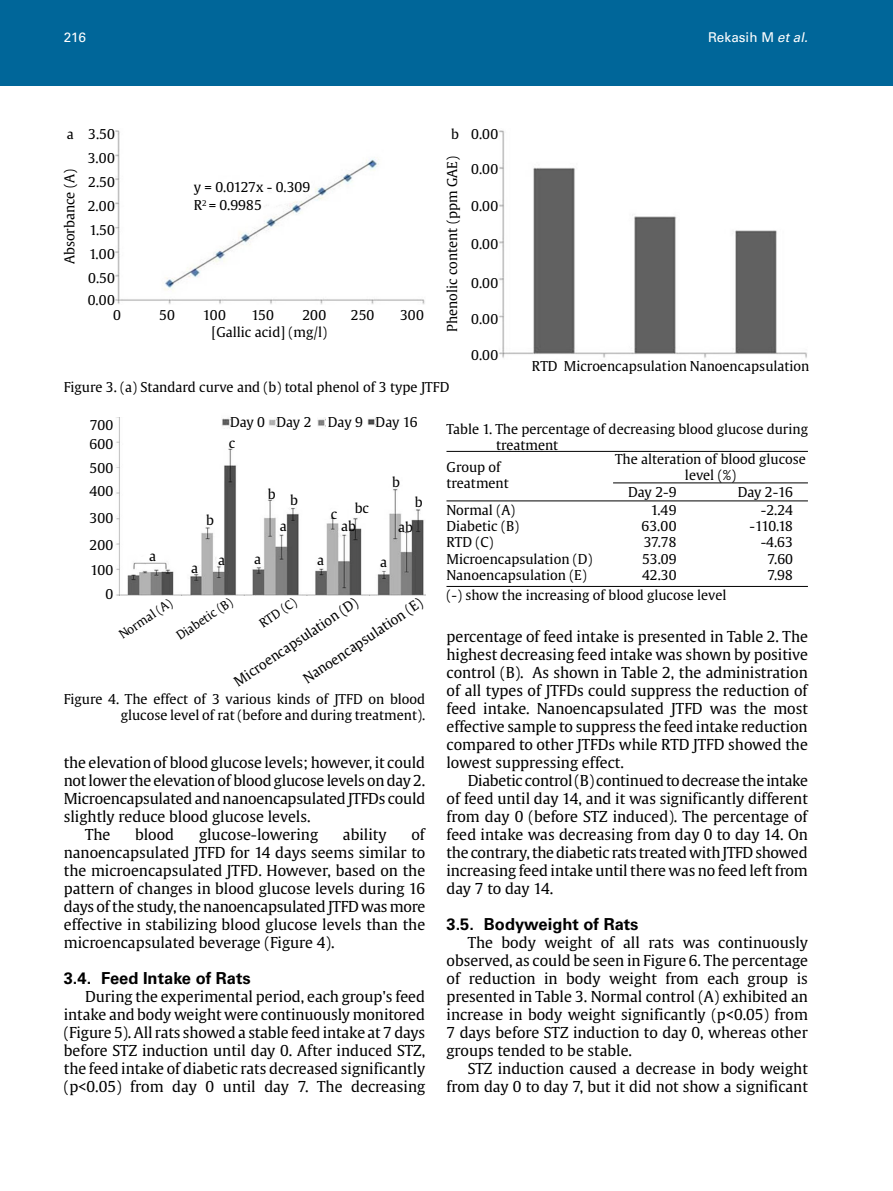
<style>
.page{position:relative;width:893px;height:1191px;background:#fff}
.page>*{position:absolute;margin:0;border:0;box-sizing:border-box;transform-origin:0 0}
.t1{font:700 16.5px "Univers LT Std";color:#000}
.t2{font:15px/18px "Gulliver";color:#000;text-align:justify}
.t3{font:13.5px/16.2px "Gulliver";color:#000}
.t4{font:13.5px/16.2px "Gulliver";letter-spacing:-.035em;color:#000;text-align:right}
.t5{font:13.5px "Univers LT Std";color:#fff}
.t6{font:12px "Gulliver";color:#000}
.s1{font-style:italic}
</style>
<div class="page">
<div style="left:0;top:0;width:893px;height:85px;background:#069"></div>
<hr style="left:446px;top:451px;width:362px;height:1px;background:#000">
<hr style="left:613px;top:482px;width:195px;height:1px;background:#000">
<hr style="left:446px;top:500px;width:362px;height:1px;background:#000">
<hr style="left:446px;top:586px;width:362px;height:1px;background:#000">
<img style="left:116px;top:130px;width:309px;height:175px">
<img style="left:498px;top:130px;width:309px;height:228px">
<img style="left:116px;top:418px;width:309px;height:177px">
<img style="left:222px;top:418px;width:8px;height:10px">
<svg style="left:268px;top:418px;width:8px;height:10px"></svg>
<svg style="left:317px;top:417px;width:9px;height:11px"></svg>
<svg style="left:367px;top:418px;width:9px;height:7px"></svg>
<p class="t5" style="left:64px;top:30px;width:24px">216</p>
<p class="t5" style="left:708px;top:30px;width:104px">Rekasih M <span class="s1">etal.</span></p>
<p class="t3" style="left:67px;top:126px;width:49px">a 3.50</p>
<p class="t3" style="left:451px;top:126px;width:9px">b</p>
<p class="t3" style="left:61px;top:264px;width:96px;rotate:-90deg">Absorbance (A)</p>
<p class="t3" style="left:88px;top:150px;width:29px">3.00</p>
<p class="t3" style="left:88px;top:174px;width:28px">2.50</p>
<p class="t3" style="left:88px;top:198px;width:29px">2.00</p>
<p class="t3" style="left:89px;top:222px;width:27px">1.50</p>
<p class="t3" style="left:89px;top:246px;width:27px">1.00</p>
<p class="t3" style="left:88px;top:270px;width:28px">0.50</p>
<p class="t3" style="left:88px;top:292px;width:29px">0.00</p>
<p class="t3" style="left:194px;top:177px;width:118px;line-height:18.6px">y = 0.0127x - 0.309<br>R<sup>2</sup> = 0.9985</p>
<p class="t3" style="left:113px;top:307px;width:9px">0</p>
<p class="t3" style="left:159px;top:307px;width:17px">50</p>
<p class="t3" style="left:203px;top:307px;width:24px">100</p>
<p class="t3" style="left:251px;top:307px;width:24px">150</p>
<p class="t3" style="left:302px;top:307px;width:25px">200</p>
<p class="t3" style="left:351px;top:307px;width:25px">250</p>
<p class="t3" style="left:400px;top:307px;width:25px">300</p>
<p class="t3" style="left:211px;top:324px;width:117px">[Gallic acid] (mg/l)</p>
<p class="t3" style="left:444px;top:332px;width:177px;rotate:-90deg">Phenolic content (ppm GAE)</p>
<p class="t3" style="left:64px;top:378px;width:387px">Figure 3. (a) Standard curve and (b) total phenol of 3 type JTFD</p>
<p class="t3" style="left:471px;top:126px;width:29px">0.00</p>
<p class="t3" style="left:471px;top:161px;width:29px">0.00</p>
<p class="t3" style="left:471px;top:198px;width:29px">0.00</p>
<p class="t3" style="left:471px;top:236px;width:29px">0.00</p>
<p class="t3" style="left:471px;top:275px;width:29px">0.00</p>
<p class="t3" style="left:471px;top:311px;width:29px">0.00</p>
<p class="t3" style="left:471px;top:347px;width:29px">0.00</p>
<p class="t3" style="left:532px;top:357px;width:279px">RTD Microencapsulation Nanoencapsulation</p>
<p class="t3" style="left:90px;top:417px;width:25px">700</p>
<p class="t3" style="left:230px;top:414px;width:189px">Day 0 Day 2 Day 9 Day 16</p>
<p class="t3" style="left:90px;top:436px;width:25px">600</p>
<p class="t3" style="left:229px;top:435px;width:8px">c</p>
<p class="t3" style="left:90px;top:460px;width:25px">500</p>
<p class="t3" style="left:90px;top:483px;width:25px">400</p>
<p class="t3" style="left:90px;top:510px;width:25px">300</p>
<p class="t3" style="left:206px;top:511px;width:9px">b</p>
<p class="t3" style="left:268px;top:486px;width:9px">b</p>
<p class="t3" style="left:290px;top:492px;width:9px">b</p>
<p class="t3" style="left:280px;top:517px;width:8px">a</p>
<p class="t3" style="left:355px;top:499px;width:16px">bc</p>
<p class="t3" style="left:331px;top:505px;width:8px">c</p>
<p class="t3" style="left:341px;top:517px;width:16px">ab</p>
<p class="t3" style="left:392px;top:474px;width:9px">b</p>
<p class="t3" style="left:398px;top:519px;width:16px">ab</p>
<p class="t3" style="left:415px;top:493px;width:9px">b</p>
<p class="t3" style="left:90px;top:537px;width:25px">200</p>
<p class="t3" style="left:90px;top:562px;width:24px">100</p>
<p class="t3" style="left:149px;top:547px;width:8px">a</p>
<p class="t3" style="left:191px;top:559px;width:8px">a</p>
<p class="t3" style="left:218px;top:552px;width:8px">a</p>
<p class="t3" style="left:254px;top:550px;width:8px">a</p>
<p class="t3" style="left:317px;top:552px;width:8px">a</p>
<p class="t3" style="left:380px;top:553px;width:8px">a</p>
<p class="t3" style="left:106px;top:586px;width:9px">0</p>
<p class="t6" style="left:116px;top:629px;width:63px;rotate:-34deg">Normal (A)</p>
<p class="t6" style="left:174px;top:630px;width:66px;rotate:-34deg">Diabetic (B)</p>
<p class="t3" style="left:231px;top:675px;width:148px;rotate:-34deg">Microencapsulation (D)</p>
<p class="t3" style="left:300px;top:673px;width:142px;rotate:-34deg">Nanoencapsulation (E)</p>
<p class="t6" style="left:256px;top:618px;width:43px;rotate:-34deg">RTD (C)</p>
<p class="t3" style="left:64px;top:690px;width:363px;text-align:right">Figure 4. The effect of 3 various kinds of JTFD on blood glucose level of rat (before and during treatment).</p>
<p class="t2" style="left:64px;top:753px;width:363px">the elevation of blood glucose levels; however, it could</p>
<p class="t2" style="left:64px;top:771px;width:363px">not lower the elevation of blood glucose levels on day 2.</p>
<p class="t2" style="left:64px;top:789px;width:363px">Microencapsulated and nanoencapsulated JTFDs could</p>
<p class="t2" style="left:64px;top:807px;width:248px">slightly reduce blood glucose levels.</p>
<p class="t2" style="left:85px;top:825px;width:27px">The</p>
<p class="t2" style="left:135px;top:825px;width:41px">blood</p>
<p class="t2" style="left:199px;top:825px;width:121px">glucose-lowering</p>
<p class="t2" style="left:343px;top:825px;width:45px">ability</p>
<p class="t2" style="left:64px;top:825px;width:363px;text-indent:348px">of nanoencapsulated JTFD for 14 days seems similar to the microencapsulated JTFD. However, based on the pattern of changes in blood glucose levels during 16 days of the study, the nanoencapsulated JTFD was more effective in stabilizing blood glucose levels than the microencapsulated beverage (Figure 4).</p>
<p class="t1" style="left:64px;top:969px;width:188px">3.4. Feed Intake of Rats</p>
<p class="t2" style="left:64px;top:987px;width:363px;text-indent:21px">During the experimental period, each group's feed intake and body weight were continuously monitored (Figure 5). All rats showed a stable feed intake at 7 days before STZ induction until day 0. After induced STZ, the feed intake of diabetic rats decreased significantly (p&lt;0.05) from day 0 until day 7. The decreasing</p>
<p class="t3" style="left:496px;top:421px;width:313px;text-indent:-50px">Table 1. The percentage of decreasing blood glucose during treatment</p>
<p class="t3" style="left:446px;top:458px;width:64px">Group of treatment</p>
<p class="t3" style="left:446px;top:502px;width:148px">Normal (A)<br>Diabetic (B)<br>RTD (C)<br>Microencapsulation (D)<br>Nanoencapsulation (E)</p>
<p class="t3" style="left:615px;top:451px;width:192px;text-align:center">The alteration of blood glucose level (%)</p>
<p class="t3" style="left:628px;top:483px;width:50px;line-height:18px;text-align:right">Day 2-9<br>1.49</p>
<p class="t3" style="left:642px;top:518px;width:36px;text-align:justify">63.00<br>37.78<br>53.09<br>42.30</p>
<p class="t3" style="left:738px;top:483px;width:57px;line-height:18px;text-align:right">Day 2-16 -2.24</p>
<p class="t4" style="left:750px;top:518px;width:45px">-110.18 -4.63<br>7.60<br>7.98</p>
<p class="t3" style="left:446px;top:587px;width:282px">(-) show the increasing of blood glucose level</p>
<p class="t2" style="left:446px;top:627px;width:363px">percentage of feed intake is presented in Table 2. The highest decreasing feed intake was shown by positive control (B). As shown in Table 2, the administration of all types of JTFDs could suppress the reduction of feed intake. Nanoencapsulated JTFD was the most effective sample to suppress the feed intake reduction compared to other JTFDs while RTD JTFD showed the lowest suppressing effect.</p>
<p class="t2" style="left:446px;top:771px;width:363px;text-indent:21px">Diabetic control (B) continued to decrease the intake of feed until day 14, and it was significantly different from day 0 (before STZ induced). The percentage of feed intake was decreasing from day 0 to day 14. On the contrary, the diabetic rats treated with JTFD showed increasing feed intake until there was no feed left from day 7 to day 14.</p>
<p class="t1" style="left:446px;top:914px;width:194px">3.5. Bodyweight of Rats</p>
<p class="t2" style="left:446px;top:933px;width:363px;text-indent:21px">The body weight of all rats was continuously observed, as could be seen in Figure 6. The percentage of reduction in body weight from each group is presented in Table 3. Normal control (A) exhibited an increase in body weight significantly (p&lt;0.05) from 7 days before STZ induction to day 0, whereas other groups tended to be stable.</p>
<p class="t2" style="left:446px;top:1059px;width:363px;text-align:right">STZ induction caused a decrease in body weight from day 0 to day 7, but it did not show a significant</p>
</div>
